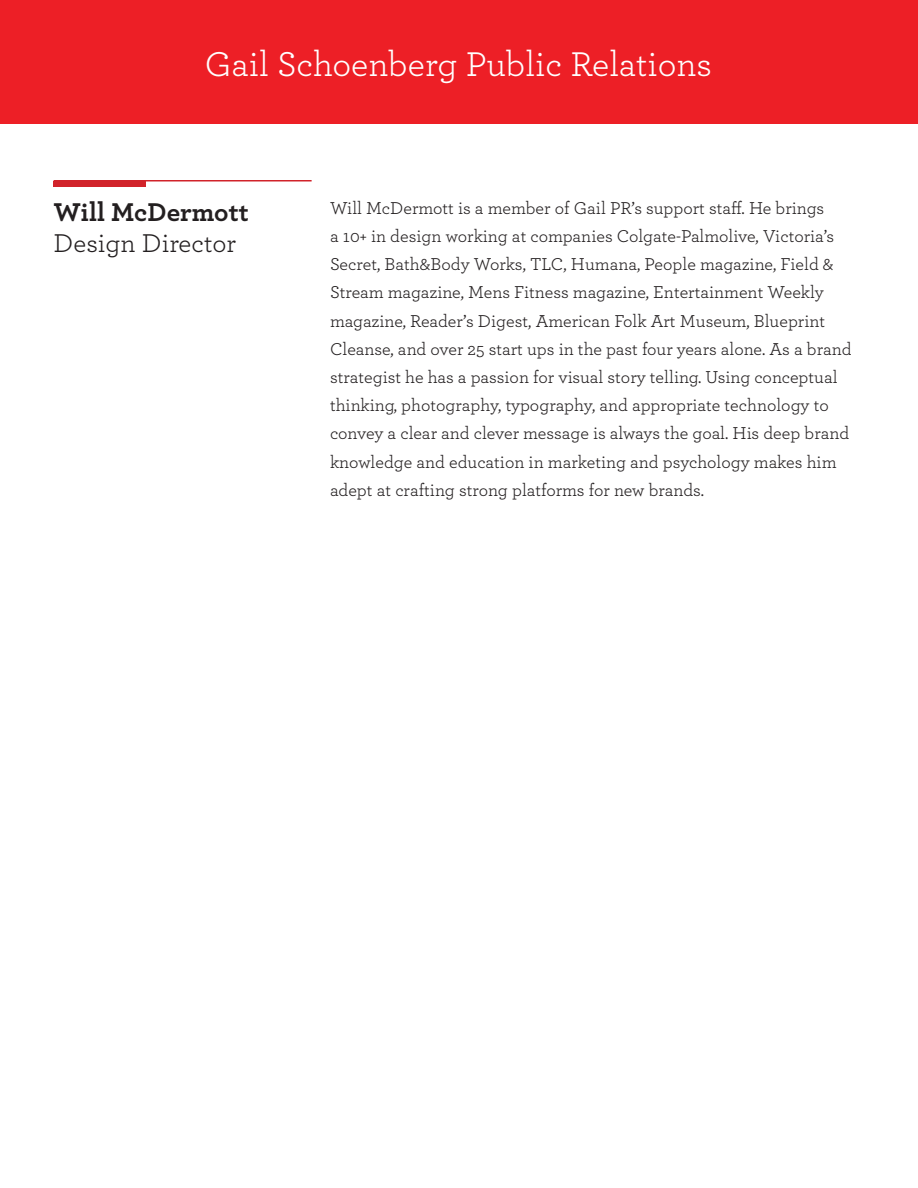
<style>
.page{position:relative;width:918px;height:1188px;background:#fff}
.page>*{position:absolute;margin:0;border:0;box-sizing:border-box;transform-origin:0 0}
.t1{font:36px "Archer";color:#fff}
.Paragraph_Style_2{font:27px "Archer";color:#231f20}
.Paragraph_Style_2-2{font:700 27px "Archer";color:#231f20}
.Paragraph_Style_2-3{font:18px/28.2px "Archer";color:#231f20}
</style>
<div class="page">
<div style="left:0;top:1px;width:917px;height:123px;background:#ed1f26"></div>
<div style="left:54px;top:181px;width:92px;height:5px;background:#d1232a"></div>
<hr style="left:54px;top:180px;width:258px;height:2px;background:#d1232a">
<p class="t1" style="left:205px;top:40px;width:509px">Gail Schoenberg Public Relations</p>
<p class="Paragraph_Style_2-2" style="left:54px;top:191px;width:197px">Will McDermott</p>
<p class="Paragraph_Style_2" style="left:54px;top:225px;width:184px">Design Director</p>
<p class="Paragraph_Style_2-3" style="left:330px;top:193px;width:523px">Will McDermott is a member of Gail PR’s support staff. He brings<br>a 10+ in design working at companies Colgate-Palmolive, Victoria’s Secret, Bath&amp;Body Works, TLC, Humana, People magazine, Field &amp; Stream magazine, Mens Fitness magazine, Entertainment Weekly magazine, Reader’s Digest, American Folk Art Museum, Blueprint Cleanse, and over 25 start ups in the past four years alone. As a brand strategist he has a passion for visual story telling. Using conceptual thinking, photography, typography, and appropriate technology to convey a clear and clever message is always the goal. His deep brand knowledge and education in marketing and psychology makes him adept at crafting strong platforms for new brands.</p>
</div>
